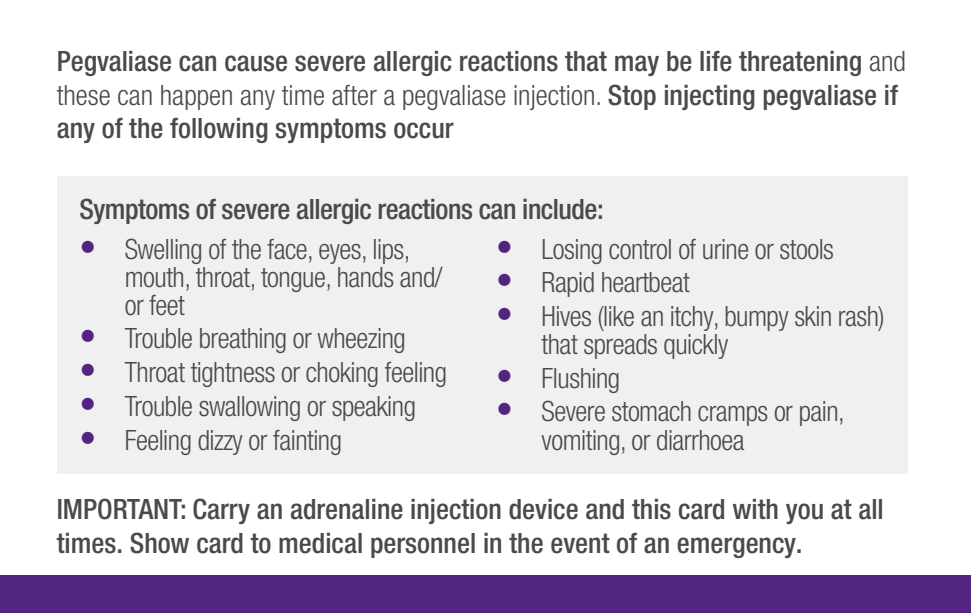
<style>
.page{position:relative;width:971px;height:613px;background:#fff}
.page>*{position:absolute;margin:0;border:0;box-sizing:border-box;transform-origin:0 0}
.t1{font:300 condensed 28px/28px "Helvetica Neue LT Pro";letter-spacing:-.02em;color:#4a4a49}
.t2{font:500 condensed 28px/33.6px "Helvetica Neue LT Pro";color:#4a4a49}
.t3{font:500 condensed 28px "Helvetica Neue LT Pro";letter-spacing:-.02em;color:#4a4a49}
.s1{font-weight:300}
.s2{font-size:34px;color:#522583}
</style>
<div class="page">
<div style="left:0;top:574px;width:971px;height:38px;background:#522583"></div>
<div style="left:57px;top:176px;width:850px;height:297px;background:#f0f0f0"></div>
<p class="t2" style="left:57px;top:44px;width:850px">Pegvaliase can cause severe allergic reactions that may be life threatening <span class="s1">and these can happen any time after a pegvaliase injection.</span> Stop injecting pegvaliase if any of the following symptoms occur</p>
<p class="t3" style="left:79px;top:192px;width:526px">Symptoms of severe allergic reactions can include:</p>
<p class="t1" style="left:125px;top:234px;width:319px;text-indent:-45px"><span class="s2">•</span> Swelling of the face, eyes, lips, mouth, throat, tongue, hands and/ or feet</p>
<p class="t1" style="left:79px;top:324px;width:328px"><span class="s2">•</span> Trouble breathing or wheezing</p>
<p class="t1" style="left:79px;top:358px;width:369px"><span class="s2">•</span> Throat tightness or choking feeling</p>
<p class="t1" style="left:79px;top:391px;width:338px"><span class="s2">•</span> Trouble swallowing or speaking</p>
<p class="t1" style="left:79px;top:425px;width:264px"><span class="s2">•</span> Feeling dizzy or fainting</p>
<p class="t1" style="left:496px;top:234px;width:339px"><span class="s2">•</span> Losing control of urine or stools</p>
<p class="t1" style="left:496px;top:268px;width:195px"><span class="s2">•</span> Rapid heartbeat</p>
<p class="t1" style="left:541px;top:302px;width:344px;text-indent:-45px"><span class="s2">•</span> Hives (like an itchy, bumpy skin rash) that spreads quickly</p>
<p class="t1" style="left:496px;top:363px;width:125px"><span class="s2">•</span> Flushing</p>
<p class="t1" style="left:541px;top:397px;width:305px;text-indent:-45px"><span class="s2">•</span> Severe stomach cramps or pain, vomiting, or diarrhoea</p>
<p class="t2" style="left:57px;top:491px;width:828px">IMPORTANT: Carry an adrenaline injection device and this card with you at all times. Show card to medical personnel in the event of an emergency.</p>
</div>
